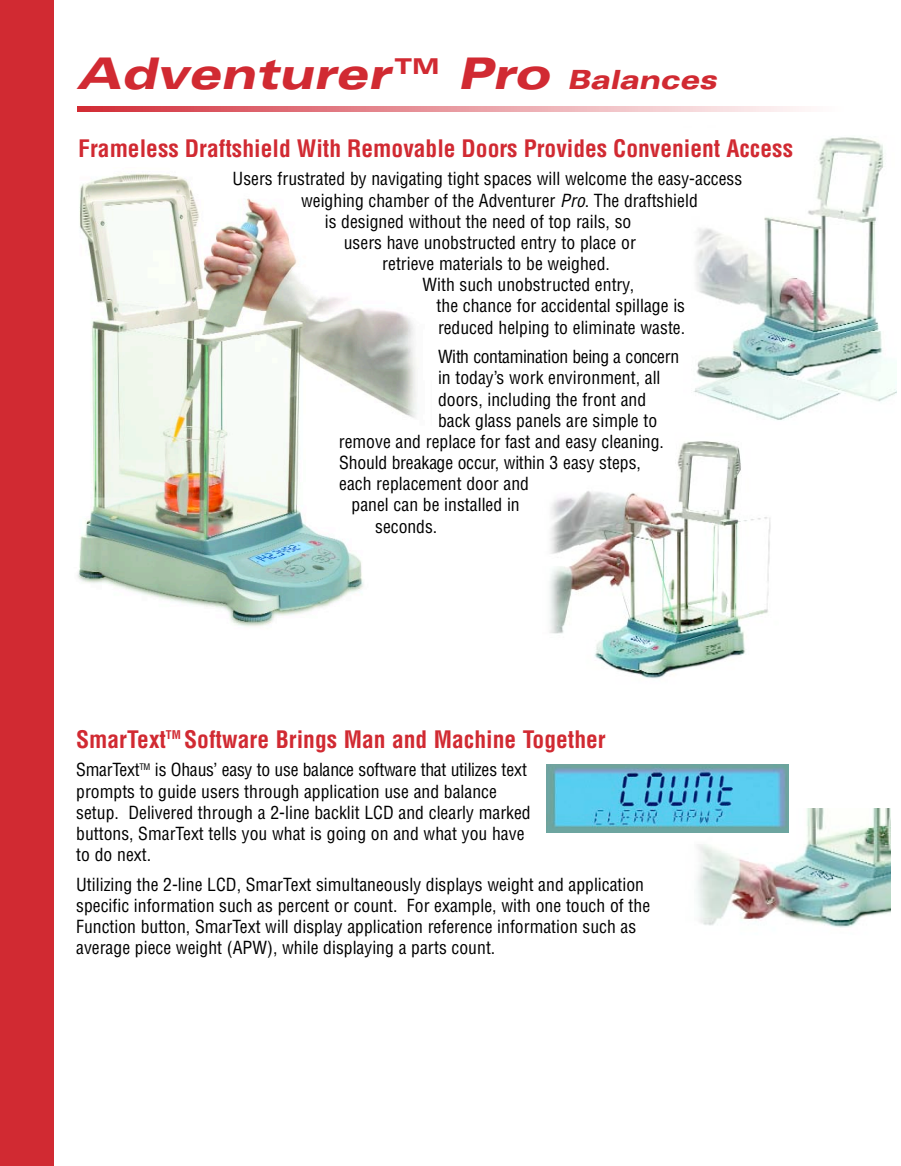
<style>
.page{position:relative;width:901px;height:1166px;background:#fff}
.page>*{position:absolute;margin:0;border:0;box-sizing:border-box;transform-origin:0 0}
.t1{font:italic 900 expanded 43.57px "Univers";letter-spacing:-.005em;color:#d12a32}
.t2{font:700 condensed 23.45px "Helvetica";color:#d12a32}
.t3{font:condensed 17.68px/21.2px "Helvetica";color:#000}
.t4{font:condensed 17.68px "Helvetica";letter-spacing:-.02em;color:#000}
.s1{font-size:26.43px}
.s2{font-style:italic}
</style>
<div class="page">
<img style="left:549px;top:441px;width:222px;height:238px">
<img style="left:693px;top:137px;width:203px;height:283px">
<img style="left:77px;top:174px;width:340px;height:453px">
<div style="left:0;top:0;width:54px;height:1166px;background:#d12a32"></div>
<img style="left:78px;top:106px;width:724px;height:6px">
<img style="left:696px;top:808px;width:194px;height:120px">
<img style="left:547px;top:764px;width:241px;height:69px">
<h1 class="t1" style="left:76px;top:58px;width:641px">A d v e n tu rer<sup>T</sup> <sup>M</sup> P ro <span class="s1">B a la n c e s</span></h1>
<h2 class="t2" style="left:78px;top:140px;width:716px">Frameless Draftshield With Removable Doors Provides Convenient Access</h2>
<p class="t3" style="left:232px;top:170px;width:511px">Users frustrated by navigating tight spaces will welcome the easy-access</p>
<p class="t3" style="left:301px;top:191px;width:398px">weighing chamber of the Adventurer <span class="s2">Pro</span>. The draftshield</p>
<p class="t3" style="left:325px;top:212px;width:308px">is designed without the need of top rails, so</p>
<p class="t3" style="left:344px;top:233px;width:293px">users have unobstructed entry to place or</p>
<p class="t3" style="left:382px;top:255px;width:229px">retrieve materials to be weighed.</p>
<p class="t3" style="left:422px;top:276px;width:213px">With such unobstructed entry,</p>
<p class="t3" style="left:436px;top:297px;width:250px">the chance for accidental spillage is</p>
<p class="t3" style="left:438px;top:318px;width:249px">reduced helping to eliminate waste.</p>
<p class="t4" style="left:438px;top:350px;width:242px">With contamination being a concern</p>
<p class="t3" style="left:438px;top:369px;width:224px">in today’s work environment, all</p>
<p class="t3" style="left:438px;top:390px;width:210px">doors, including the front and</p>
<p class="t3" style="left:438px;top:411px;width:221px">back glass panels are simple to</p>
<p class="t3" style="left:339px;top:432px;width:327px">remove and replace for fast and easy cleaning.</p>
<p class="t3" style="left:339px;top:454px;width:303px">Should breakage occur, within 3 easy steps,</p>
<p class="t3" style="left:339px;top:475px;width:191px">each replacement door and</p>
<p class="t3" style="left:351px;top:496px;width:170px">panel can be installed in</p>
<p class="t3" style="left:375px;top:517px;width:64px">seconds.</p>
<h2 class="t2" style="left:76px;top:731px;width:531px">SmarText<sup>TM</sup> Software Brings Man and Machine Together</h2>
<p class="t3" style="left:76px;top:761px;width:456px">S m a rTe x t<sup>T</sup> <sup>M</sup> is Ohaus’ easy to use balance software that utilizes text prompts to guide users through application use and balance setup. Delivered through a 2-line backlit LCD and clearly marked buttons, SmarText tells you what is going on and what you have to do next.</p>
<p class="t3" style="left:76px;top:875px;width:575px">Utilizing the 2-line LCD, SmarText simultaneously displays weight and application specific information such as percent or count. For example, with one touch of the Function button, SmarText will display application reference information such as average piece weight (APW), while displaying a parts count.</p>
</div>
